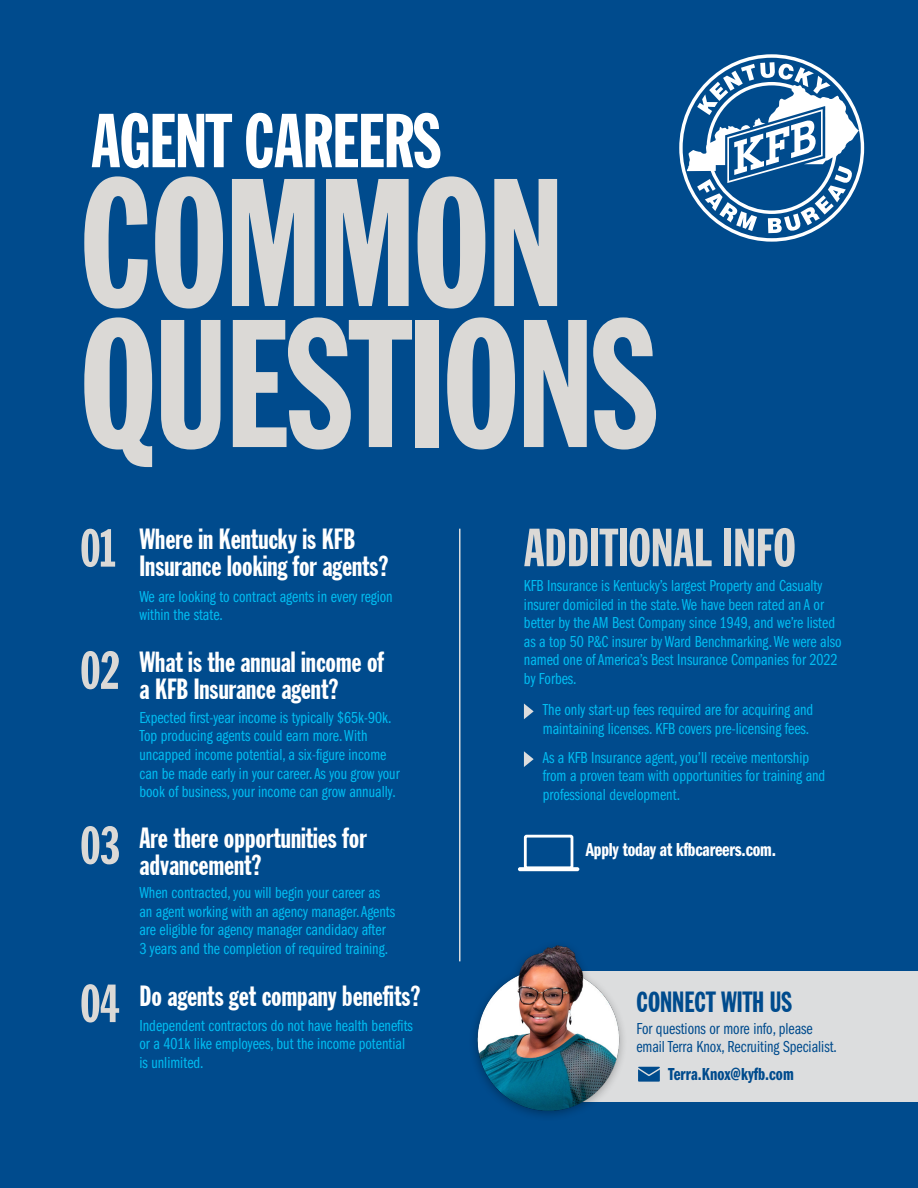
<style>
.page{position:relative;width:918px;height:1188px;background:#004b8d}
.page>*{position:absolute;margin:0;border:0;box-sizing:border-box;transform-origin:0 0}
.t1{font:extra-condensed 178.5px/141px "Franklin Gothic";letter-spacing:-.01em;color:#dbd9d6}
.t2{font:extra-condensed 75px "Franklin Gothic";letter-spacing:-.01em;color:#fff}
.t3{font:extra-condensed 52.8px "Franklin Gothic";color:#dbd9d6}
.t4{font:extra-condensed 28.5px/27px "Franklin Gothic";color:#fff}
.t5{font:extra-condensed 28.5px "Franklin Gothic";color:#004b8d}
.t6{font:19.5px "Franklin Gothic LT Pro Dm Cm";letter-spacing:-.01em;color:#fff}
.t7{font:18px "Franklin Gothic LT Pro Dm Cm";color:#004b8d}
.t8{font:16.5px/18.6px "Franklin Gothic LT Pro Bk Cm";color:#00bdf2}
.t9{font:16.5px/18.6px "Franklin Gothic LT Pro Bk Cm";color:#004b8d}
</style>
<div class="page">
<div style="left:539px;top:971px;width:379px;height:131px;background:#dcddde"></div>
<svg style="left:679px;top:54px;width:185px;height:188px"></svg>
<div style="left:468px;top:939px;width:160px;height:183px;background:#000;opacity:.3"></div>
<img style="left:470px;top:945px;width:153px;height:170px">
<div style="left:638px;top:1067px;width:22px;height:15px;background:#004b8d"></div>
<svg style="left:638px;top:1066px;width:22px;height:11px"></svg>
<hr style="left:459px;top:529px;width:1px;height:432px;background:#dcddde">
<div style="left:524px;top:835px;width:49px;height:34px;border:3px solid #fff"></div>
<hr style="left:518px;top:867px;width:61px;height:4px;background:#fff;border-radius:2px">
<svg style="left:524px;top:704px;width:10px;height:15px"></svg>
<svg style="left:524px;top:751px;width:10px;height:16px"></svg>
<h2 class="t2" style="left:91px;top:101px;width:351px">AGENT CAREERS</h2>
<h1 class="t1" style="left:80px;top:179px;width:579px">COMMON<br>QUESTIONS</h1>
<h3 class="t4" style="left:80px;top:526px;width:310px;text-indent:59px">Where in Kentucky is KFB<br><sup>01</sup> Insurance looking for agents?</h3>
<p class="t8" style="left:139px;top:587px;width:255px">We are looking to contract agents in every region within the state.</p>
<h3 class="t4" style="left:80px;top:649px;width:305px;text-indent:59px">What is the annual income of<br><sup>02</sup> a KFB Insurance agent?</h3>
<h3 class="t3" style="left:80px;top:817px;width:41px">03</h3>
<h3 class="t3" style="left:80px;top:975px;width:41px">04</h3>
<p class="t8" style="left:139px;top:708px;width:262px">Expected first-year income is typically $65k-90k.<br>Top producing agents could earn more. With uncapped income potential, a six-figure income can be made early in your career. As you grow your book of business, your income can grow annually.</p>
<h3 class="t4" style="left:139px;top:826px;width:229px">Are there opportunities for advancement?</h3>
<p class="t8" style="left:139px;top:884px;width:257px">When contracted, you will begin your career as an agent working with an agency manager. Agents are eligible for agency manager candidacy after 3 years and the completion of required training.</p>
<h3 class="t4" style="left:139px;top:984px;width:283px">Do agents get company benefits?</h3>
<p class="t8" style="left:139px;top:1016px;width:275px">Independent contractors do not have health benefits or a 401k like employees, but the income potential is unlimited.</p>
<h3 class="t3" style="left:524px;top:519px;width:273px">ADDITIONAL INFO</h3>
<p class="t8" style="left:524px;top:577px;width:319px">KFB Insurance is Kentucky’s largest Property and Casualty insurer domiciled in the state. We have been rated an A or better by the AM Best Company since 1949, and we’re listed as a top 50 P&amp;C insurer by Ward Benchmarking. We were also named one of America’s Best Insurance Companies for 2022 by Forbes.</p>
<p class="t8" style="left:543px;top:701px;width:272px">The only start-up fees required are for acquiring and maintaining licenses. KFB covers pre-licensing fees.</p>
<p class="t8" style="left:543px;top:748px;width:284px">As a KFB Insurance agent, you’ll receive mentorship from a proven team with opportunities for training and professional development.</p>
<p class="t6" style="left:586px;top:839px;width:192px">Apply today at kfbcareers.com.</p>
<h3 class="t5" style="left:636px;top:987px;width:157px">CONNECT WITH US</h3>
<p class="t9" style="left:636px;top:1019px;width:202px">For questions or more info, please email Terra Knox, Recruiting Specialist.</p>
<p class="t7" style="left:668px;top:1064px;width:127px">Terra.Knox@kyfb.com</p>
</div>
